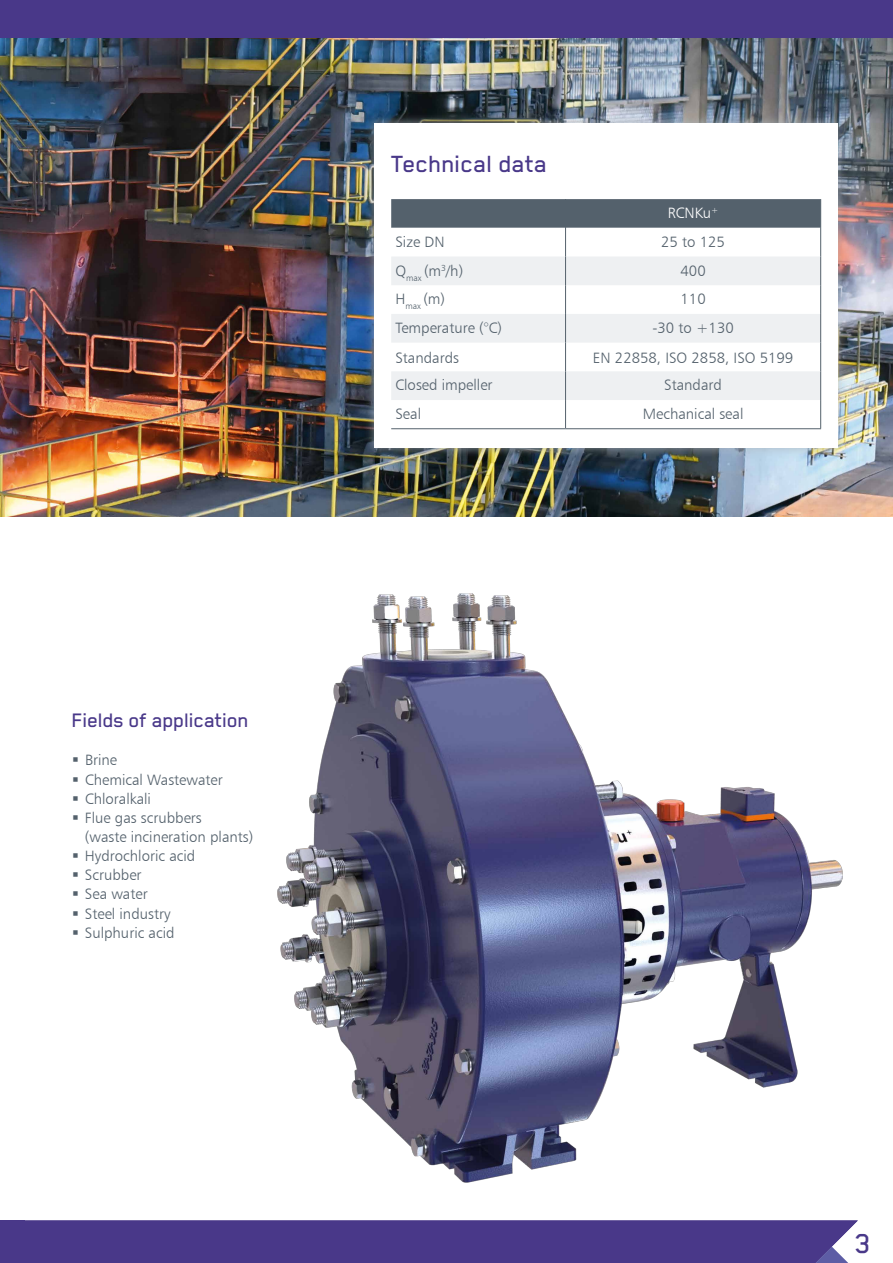
<style>
.page{position:relative;width:893px;height:1263px;background:#fff}
.page>*{position:absolute;margin:0;border:0;box-sizing:border-box;transform-origin:0 0}
.t1{font:500 31.5px "Blender Pro";color:#493889}
.t2{font:500 27px "Blender Pro";color:#493889}
.t3{font:500 22.5px "Blender Pro";letter-spacing:-.01em;color:#493889}
.t4{font:15px/19.2px "Humanist 777 BT Light B";color:#54616c}
.t5{font:15px "Humanist 777 BT Light B";color:#fff}
</style>
<div class="page">
<div style="left:0;top:0;width:893px;height:38px;background:#493889"></div>
<img style="left:0;top:38px;width:893px;height:479px">
<div style="left:364px;top:113px;width:483px;height:345px;background:#afb6bd;opacity:.75"></div>
<div style="left:374px;top:123px;width:464px;height:325px;background:#fff"></div>
<svg style="left:391px;top:199px;width:430px;height:229px"></svg>
<hr style="left:391px;top:428px;width:175px;height:1px;background:#54616c">
<hr style="left:566px;top:428px;width:255px;height:1px;background:#54616c">
<div style="left:0;top:1220px;width:858px;height:43px;background:#493889"></div>
<img style="left:278px;top:593px;width:564px;height:589px">
<h3 class="t3" style="left:72px;top:708px;width:178px">Fields of application</h3>
<p class="t4" style="left:85px;top:750px;width:170px">Brine<br>Chemical Wastewater<br>Chloralkali<br>Flue gas scrubbers<br>(waste incineration plants)<br>Hydrochloric acid<br>Scrubber<br>Sea water<br>Steel industry<br>Sulphuric acid</p>
<h2 class="t2" style="left:391px;top:150px;width:158px">Technical data</h2>
<p class="t5" style="left:668px;top:204px;width:52px">RCNKu<sup>+</sup></p>
<p class="t4" style="left:395px;top:232px;width:51px">Size DN</p>
<p class="t4" style="left:661px;top:232px;width:65px">25 to 125</p>
<p class="t4" style="left:395px;top:260px;width:69px">Q<sub>max</sub> (m<sup>3</sup>/h)</p>
<p class="t4" style="left:680px;top:260px;width:27px">400</p>
<p class="t4" style="left:395px;top:289px;width:51px">H<sub>max</sub> (m)</p>
<p class="t4" style="left:680px;top:289px;width:27px">110</p>
<p class="t4" style="left:395px;top:318px;width:108px">Temperature (°C)</p>
<p class="t4" style="left:652px;top:318px;width:83px">-30 to +130</p>
<p class="t4" style="left:395px;top:348px;width:65px">Standards</p>
<p class="t4" style="left:593px;top:348px;width:202px">EN 22858, ISO 2858, ISO 5199</p>
<p class="t4" style="left:395px;top:375px;width:99px">Closed impeller</p>
<p class="t4" style="left:664px;top:375px;width:59px">Standard</p>
<p class="t4" style="left:395px;top:404px;width:27px">Seal</p>
<p class="t4" style="left:643px;top:404px;width:102px">Mechanical seal</p>
<h1 class="t1" style="left:855px;top:1226px;width:18px">3</h1>
</div>
